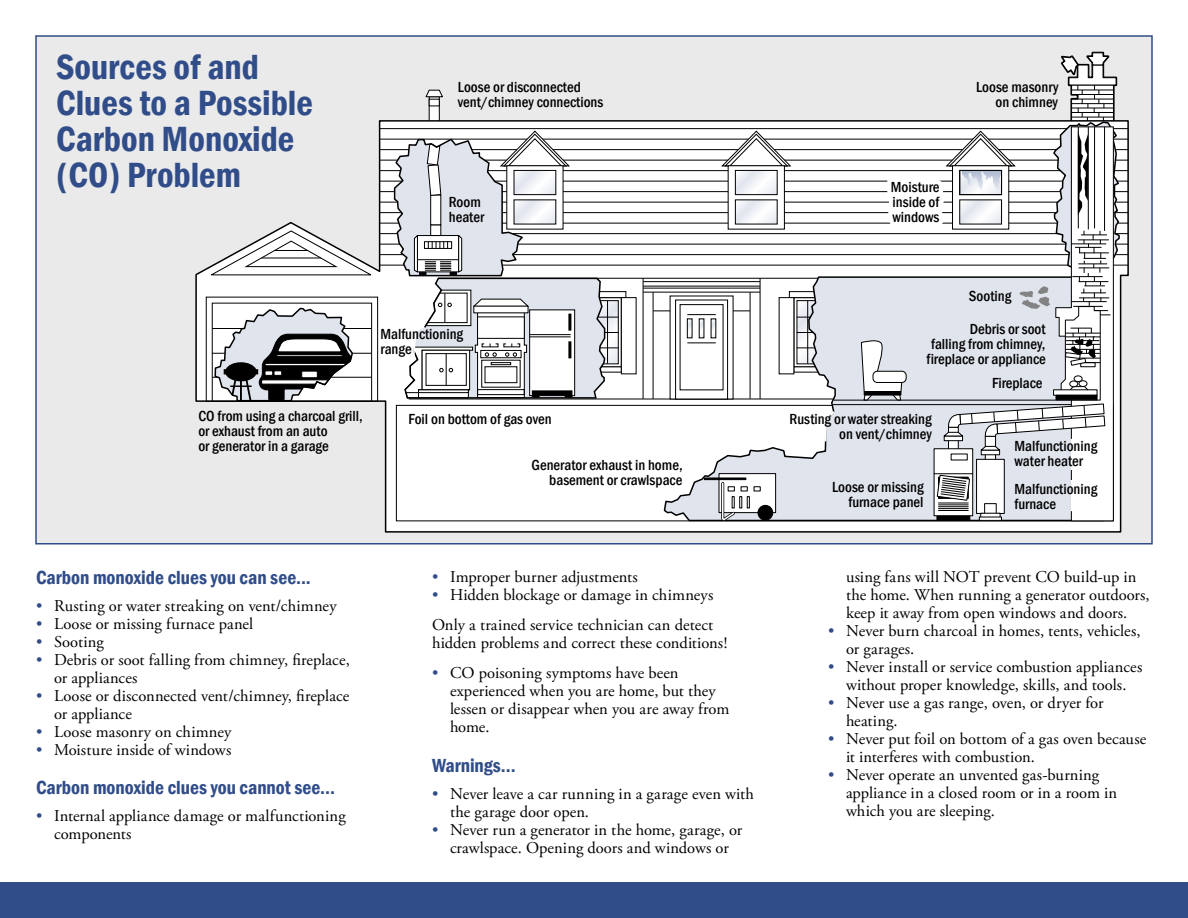
<style>
.page{position:relative;width:1188px;height:918px;background:#fff}
.page>*{position:absolute;margin:0;border:0;box-sizing:border-box;transform-origin:0 0}
.t1{font:600 condensed 36px/36px "Franklin Gothic";color:#314d89}
.Heading_2{font:600 condensed 19.5px "Franklin Gothic";color:#314d89}
.bullets{font:16.5px/18px "Adobe Garamond Pro";letter-spacing:.005em;color:#000}
.t2{font:16.5px/36px "Adobe Garamond Pro";color:#314d89}
.t3{font:500 condensed 15px/15px "Franklin Gothic";color:#000}
</style>
<div class="page">
<div style="left:0;top:883px;width:1188px;height:35px;background:#314d89"></div>
<div style="left:36px;top:36px;width:1116px;height:508px;background:#eaeaea"></div>
<svg style="left:195px;top:121px;width:927px;height:411px"></svg>
<svg style="left:211px;top:230px;width:161px;height:46px"></svg>
<div style="left:206px;top:297px;width:172px;height:105px;border:1px solid #000"></div>
<svg style="left:211px;top:307px;width:161px;height:95px"></svg>
<svg style="left:379px;top:51px;width:750px;height:470px"></svg>
<p class="t1" style="left:56px;top:49px;width:258px">Sources of and<br>Clues to a Possible<br>Carbon Monoxide (CO) Problem</p>
<p class="t3" style="left:458px;top:79px;width:147px">Loose or disconnected vent/chimney connections</p>
<p class="t3" style="left:976px;top:79px;width:84px;text-align:right">Loose masonry on chimney</p>
<p class="t3" style="left:449px;top:194px;width:37px">Room heater</p>
<p class="t3" style="left:380px;top:327px;width:84px">Malfunctioning range</p>
<p class="t3" style="left:891px;top:179px;width:50px;text-align:justify">Moisture inside of windows</p>
<p class="t3" style="left:969px;top:280px;width:78px;line-height:32.2px">Sooting<br>Debris or soot</p>
<p class="t3" style="left:927px;top:336px;width:121px;text-align:center">falling from chimney, fireplace or appliance</p>
<p class="t3" style="left:992px;top:376px;width:52px">Fireplace</p>
<p class="t3" style="left:198px;top:409px;width:166px">CO from using a charcoal grill, or exhaust from an auto<br>or generator in a garage</p>
<p class="t3" style="left:408px;top:412px;width:145px">Foil on bottom of gas oven</p>
<p class="t3" style="left:532px;top:457px;width:152px;text-align:right">Generator exhaust in home, basement or crawlspace</p>
<p class="Heading_2" style="left:36px;top:564px;width:276px">Carbon monoxide clues you can see...</p>
<p class="bullets" style="left:54px;top:597px;width:284px">Rusting or water streaking on vent/chimney</p>
<p class="bullets" style="left:54px;top:615px;width:201px">Loose or missing furnace panel</p>
<p class="bullets" style="left:54px;top:633px;width:51px">Sooting</p>
<p class="bullets" style="left:54px;top:651px;width:297px">Debris or soot falling from chimney, fireplace, or appliances</p>
<p class="bullets" style="left:54px;top:687px;width:297px">Loose or disconnected vent/chimney, fireplace or appliance</p>
<p class="bullets" style="left:54px;top:723px;width:179px">Loose masonry on chimney</p>
<p class="bullets" style="left:54px;top:741px;width:179px">Moisture inside of windows</p>
<p class="Heading_2" style="left:36px;top:775px;width:300px">Carbon monoxide clues you cannot see...</p>
<p class="bullets" style="left:54px;top:808px;width:293px">Internal appliance damage or malfunctioning components</p>
<p class="t2" style="left:36px;top:597px;width:8px;line-height:18px;text-align:justify">• • • •</p>
<p class="t2" style="left:36px;top:678px;width:8px">• •</p>
<p class="t2" style="left:36px;top:732px;width:8px">•</p>
<p class="t2" style="left:36px;top:799px;width:8px">•</p>
<p class="bullets" style="left:450px;top:568px;width:189px">Improper burner adjustments</p>
<p class="bullets" style="left:450px;top:586px;width:265px">Hidden blockage or damage in chimneys</p>
<p class="bullets" style="left:432px;top:616px;width:297px">Only a trained service technician can detect hidden problems and correct these conditions!</p>
<p class="bullets" style="left:450px;top:664px;width:281px">CO poisoning symptoms have been experienced when you are home, but they lessen or disappear when you are away from home.</p>
<p class="Heading_2" style="left:432px;top:752px;width:85px">Warnings...</p>
<p class="bullets" style="left:450px;top:785px;width:306px">Never leave a car running in a garage even with the garage door open.</p>
<p class="bullets" style="left:450px;top:821px;width:294px">Never run a generator in the home, garage, or crawlspace. Opening doors and windows or</p>
<p class="t2" style="left:432px;top:568px;width:8px;line-height:18px">• •</p>
<p class="t2" style="left:432px;top:655px;width:8px">•</p>
<p class="t2" style="left:432px;top:776px;width:8px">• •</p>
<p class="t3" style="left:790px;top:412px;width:144px;text-align:right">Rusting or water streaking on vent/chimney</p>
<p class="t3" style="left:832px;top:480px;width:93px;text-align:right">Loose or missing furnace panel</p>
<p class="t3" style="left:1015px;top:438px;width:84px">Malfunctioning water heater</p>
<p class="t3" style="left:1015px;top:481px;width:84px">Malfunctioning furnace</p>
<p class="t2" style="left:828px;top:613px;width:8px;text-align:justify">• • • • •</p>
<p class="bullets" style="left:846px;top:568px;width:305px">using fans will NOT prevent CO build-up in the home. When running a generator outdoors, keep it away from open windows and doors.</p>
<p class="bullets" style="left:846px;top:622px;width:296px">Never burn charcoal in homes, tents, vehicles, or garages.</p>
<p class="bullets" style="left:846px;top:658px;width:298px">Never install or service combustion appliances without proper knowledge, skills, and tools.</p>
<p class="bullets" style="left:846px;top:694px;width:259px">Never use a gas range, oven, or dryer for heating.</p>
<p class="bullets" style="left:846px;top:730px;width:302px">Never put foil on bottom of a gas oven because it interferes with combustion.</p>
<p class="bullets" style="left:846px;top:766px;width:273px">Never operate an unvented gas-burning appliance in a closed room or in a room in which you are sleeping.</p>
</div>
